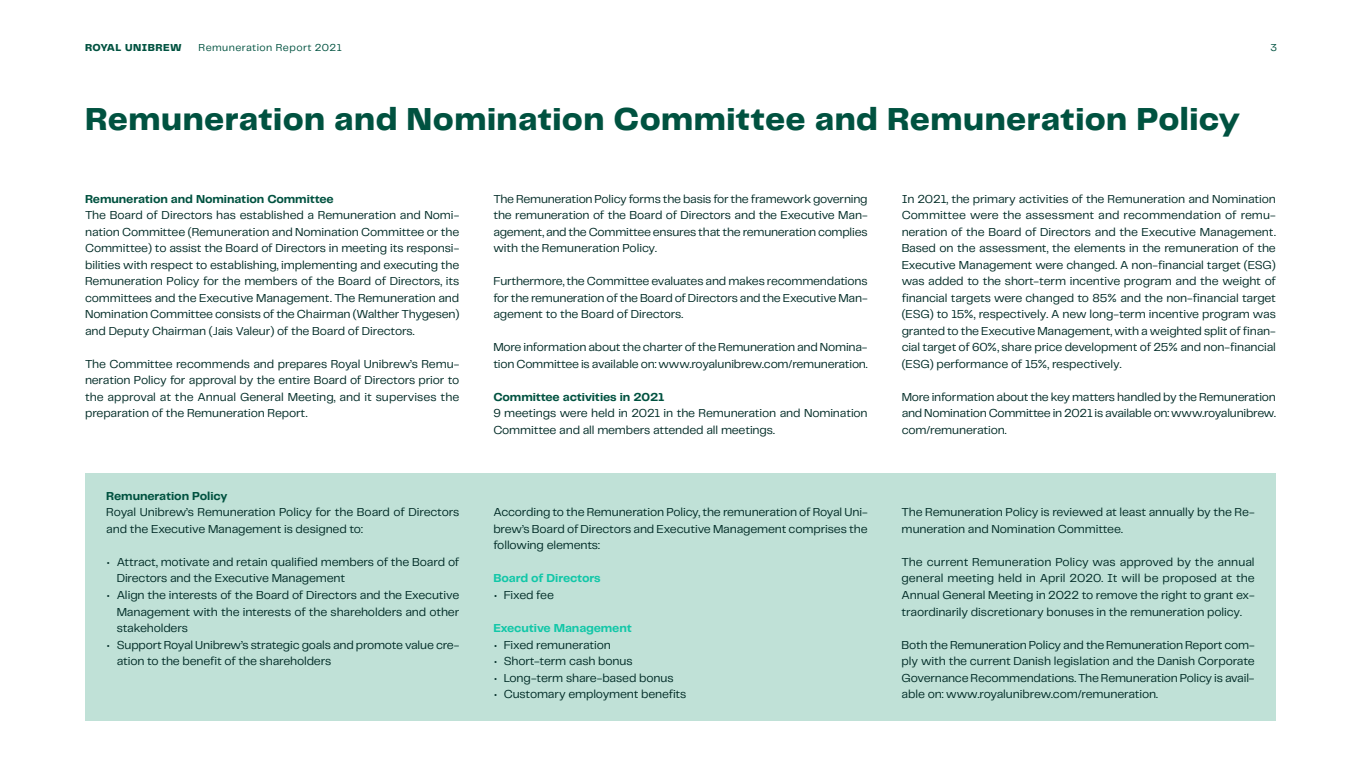
<style>
.page{position:relative;width:1361px;height:766px;background:#fff}
.page>*{position:absolute;margin:0;border:0;box-sizing:border-box;transform-origin:0 0}
.t1{font:700 33px "Telegraf Ultra";letter-spacing:.015em;color:#005240}
.t2{font:12px/16.5px "Royal Telegraf";letter-spacing:-.015em;color:#002b26;text-align:justify}
.t3{font:700 12px "Royal Telegraf";letter-spacing:-.01em;color:#005240}
.t4{font:700 12px "Royal Telegraf";letter-spacing:-.01em;color:#12c7a8}
.t5{font:10.5px "Royal Telegraf";letter-spacing:.035em;color:#005240}
.t6{font:700 10.5px "Telegraf Ultra";letter-spacing:.045em;color:#005240}
</style>
<div class="page">
<div style="left:85px;top:473px;width:1191px;height:247px;background:#c0e1d7"></div>
<p class="t6" style="left:85px;top:40px;width:98px">ROYAL UNIBREW</p>
<p class="t5" style="left:199px;top:40px;width:145px">Remuneration Report 2021</p>
<p class="t5" style="left:1270px;top:40px;width:8px">3</p>
<h1 class="t1" style="left:85px;top:96px;width:1156px">Remuneration and Nomination Committee and Remuneration Policy</h1>
<p class="t3" style="left:85px;top:190px;width:250px">Remuneration and Nomination Committee</p>
<p class="t2" style="left:85px;top:206px;width:376px">The Board of Directors has established a Remuneration and Nomi&shy;nation Committee (Remuneration and Nomination Committee or the Committee) to assist the Board of Directors in meeting its responsi&shy;bilities with respect to establishing, implementing and executing the Remuneration Policy for the members of the Board of Directors, its committees and the Executive Management. The Remuneration and Nomination Committee consists of the Chairman (Walther Thygesen) and Deputy Chairman (Jais Valeur) of the Board of Directors.</p>
<p class="t2" style="left:85px;top:355px;width:376px">The Committee recommends and prepares Royal Unibrew’s Remu&shy;neration Policy for approval by the entire Board of Directors prior to the approval at the Annual General Meeting, and it supervises the preparation of the Remuneration Report.</p>
<p class="t3" style="left:106px;top:487px;width:123px">Remuneration Policy</p>
<p class="t2" style="left:106px;top:503px;width:354px">Royal Unibrew’s Remuneration Policy for the Board of Directors and the Executive Management is designed to:</p>
<p class="t2" style="left:117px;top:553px;width:344px;text-indent:-10px">• Attract, motivate and retain qualified members of the Board of<br>Directors and the Executive Management</p>
<p class="t2" style="left:117px;top:586px;width:344px;text-indent:-10px">• Align the interests of the Board of Directors and the Executive Management with the interests of the shareholders and other stakeholders</p>
<p class="t2" style="left:117px;top:635px;width:344px;text-indent:-10px">• Support Royal Unibrew’s strategic goals and promote value cre&shy;ation to the benefit of the shareholders</p>
<p class="t2" style="left:493px;top:190px;width:376px">The Remuneration Policy forms the basis for the framework governing the remuneration of the Board of Directors and the Executive Man&shy;agement, and the Committee ensures that the remuneration complies with the Remuneration Policy.</p>
<p class="t2" style="left:493px;top:272px;width:376px">Furthermore, the Committee evaluates and makes recommendations for the remuneration of the Board of Directors and the Executive Man&shy;agement to the Board of Directors.</p>
<p class="t2" style="left:493px;top:338px;width:376px">More information about the charter of the Remuneration and Nomina&shy;tion Committee is available on: www.royalunibrew.com/remuneration.</p>
<p class="t3" style="left:493px;top:388px;width:173px">Committee activities in 2021</p>
<p class="t2" style="left:493px;top:404px;width:376px">9 meetings were held in 2021 in the Remuneration and Nomination<br>Committee and all members attended all meetings.</p>
<p class="t2" style="left:493px;top:503px;width:376px">According to the Remuneration Policy, the remuneration of Royal Uni&shy;brew’s Board of Directors and Executive Management comprises the following elements:</p>
<p class="t4" style="left:493px;top:570px;width:109px">Board of Directors</p>
<p class="t2" style="left:493px;top:586px;width:62px">• Fixed fee</p>
<p class="t4" style="left:493px;top:619px;width:140px">Executive Management</p>
<p class="t2" style="left:493px;top:635px;width:119px">• Fixed remuneration</p>
<p class="t2" style="left:493px;top:652px;width:141px">• Short-term cash bonus</p>
<p class="t2" style="left:493px;top:668px;width:182px">• Long-term share-based bonus</p>
<p class="t2" style="left:493px;top:685px;width:195px">• Customary employment benefits</p>
<p class="t2" style="left:901px;top:190px;width:376px">In 2021, the primary activities of the Remuneration and Nomination Committee were the assessment and recommendation of remu&shy;neration of the Board of Directors and the Executive Management.<br>Based on the assessment, the elements in the remuneration of the Executive Management were changed. A non-financial target (ESG) was added to the short-term incentive program and the weight of financial targets were changed to 85% and the non-financial target (ESG) to 15%, respectively. A new long-term incentive program was granted to the Executive Management, with a weighted split of finan&shy;cial target of 60%, share price development of 25% and non-financial (ESG) performance of 15%, respectively.</p>
<p class="t2" style="left:901px;top:388px;width:376px">More information about the key matters handled by the Remuneration and Nomination Committee in 2021 is available on: www.royalunibrew. com/remuneration.</p>
<p class="t2" style="left:901px;top:503px;width:354px">The Remuneration Policy is reviewed at least annually by the Re&shy;muneration and Nomination Committee.</p>
<p class="t2" style="left:901px;top:553px;width:354px">The current Remuneration Policy was approved by the annual general meeting held in April 2020. It will be proposed at the Annual General Meeting in 2022 to remove the right to grant ex&shy;traordinarily discretionary bonuses in the remuneration policy.</p>
<p class="t2" style="left:901px;top:635px;width:354px">Both the Remuneration Policy and the Remuneration Report com&shy;ply with the current Danish legislation and the Danish Corporate Governance Recommendations. The Remuneration Policy is avail&shy;able on: www.royalunibrew.com/remuneration.</p>
</div>
